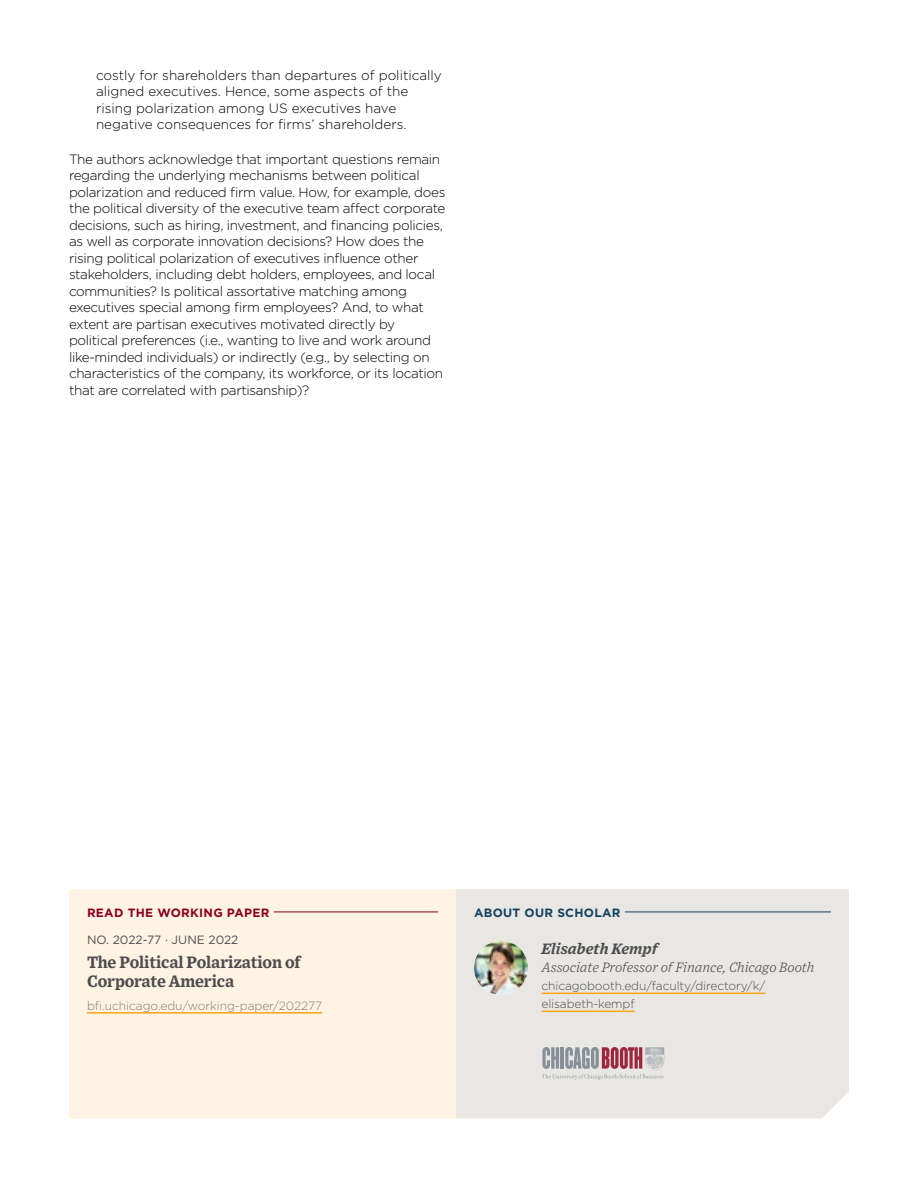
<style>
.page{position:relative;width:918px;height:1188px;background:#fff}
.page>*{position:absolute;margin:0;border:0;box-sizing:border-box;transform-origin:0 0}
.t1{font:700 16.5px/19.5px "Exchange";letter-spacing:-.01em;color:#4d4d4f}
.t2{font:italic 700 15px "Exchange";color:#4d4d4f}
.t3{font:300 13.5px/16.5px "Gotham";letter-spacing:-.025em;color:#000}
.t4{font:300 13.5px/16.5px "Gotham";color:#000}
.t5{font:italic 300 13.5px "Exchange";letter-spacing:-.005em;color:#4d4d4f}
.t6{font:300 12px/18px "Gotham";letter-spacing:-.01em;color:#4d4d4f}
.t7{font:300 12px "Gotham";letter-spacing:-.005em;color:#817b76}
.t8{font:700 12px "Gotham";letter-spacing:.025em;color:#8b0021}
.t9{font:12px "Gotham";color:#4d4d4f}
.t10{font:700 12px "Gotham";letter-spacing:.025em;color:#14435f}
</style>
<div class="page">
<div style="left:69px;top:889px;width:387px;height:229px;background:#fff3e3"></div>
<hr style="left:87px;top:912px;width:351px;height:1px;background:#8b0021">
<div style="left:87px;top:908px;width:187px;height:10px;background:#fff3e3"></div>
<hr style="left:87px;top:1012px;width:235px;height:2px;background:#faa61a">
<div style="left:456px;top:889px;width:393px;height:229px;background:#e9e7e4"></div>
<hr style="left:474px;top:912px;width:357px;height:1px;background:#14435f">
<div style="left:474px;top:908px;width:151px;height:10px;background:#e9e7e4"></div>
<hr style="left:542px;top:993px;width:223px;height:1px;background:#faa61a">
<hr style="left:542px;top:1011px;width:93px;height:1px;background:#faa61a">
<img style="left:474px;top:941px;width:54px;height:54px;border-radius:27px">
<svg style="left:542px;top:1047px;width:122px;height:33px;background:#c1afb4"></svg>
<p class="t4" style="left:96px;top:66px;width:347px">costly for shareholders than departures of politically aligned executives. Hence, some aspects of the rising polarization among US executives have negative consequences for firms’ shareholders.</p>
<p class="t3" style="left:69px;top:150px;width:378px">The authors acknowledge that important questions remain regarding the underlying mechanisms between political polarization and reduced firm value. How, for example, does the political diversity of the executive team affect corporate decisions, such as hiring, investment, and financing policies, as well as corporate innovation decisions? How does the rising political polarization of executives influence other stakeholders, including debt holders, employees, and local communities? Is political assortative matching among executives special among firm employees? And, to what extent are partisan executives motivated directly by political preferences (i.e., wanting to live and work around like-minded individuals) or indirectly (e.g., by selecting on characteristics of the company, its workforce, or its location that are correlated with partisanship)?</p>
<p class="t8" style="left:87px;top:905px;width:184px">READ THE WORKING PAPER</p>
<p class="t9" style="left:87px;top:932px;width:153px">NO. 2022-77 · JUNE 2022</p>
<p class="t1" style="left:87px;top:951px;width:215px">The Political Polarization of<br>Corporate America</p>
<p class="t7" style="left:87px;top:998px;width:237px">bfi.uchicago.edu/working-paper/202277</p>
<p class="t10" style="left:474px;top:905px;width:148px">ABOUT OUR SCHOLAR</p>
<p class="t2" style="left:542px;top:937px;width:118px">Elisabeth Kempf</p>
<p class="t5" style="left:542px;top:958px;width:274px">Associate Professor of Finance, Chicago Booth</p>
<p class="t6" style="left:542px;top:977px;width:225px">chicagobooth.edu/faculty/directory/k/ elisabeth-kempf</p>
</div>
